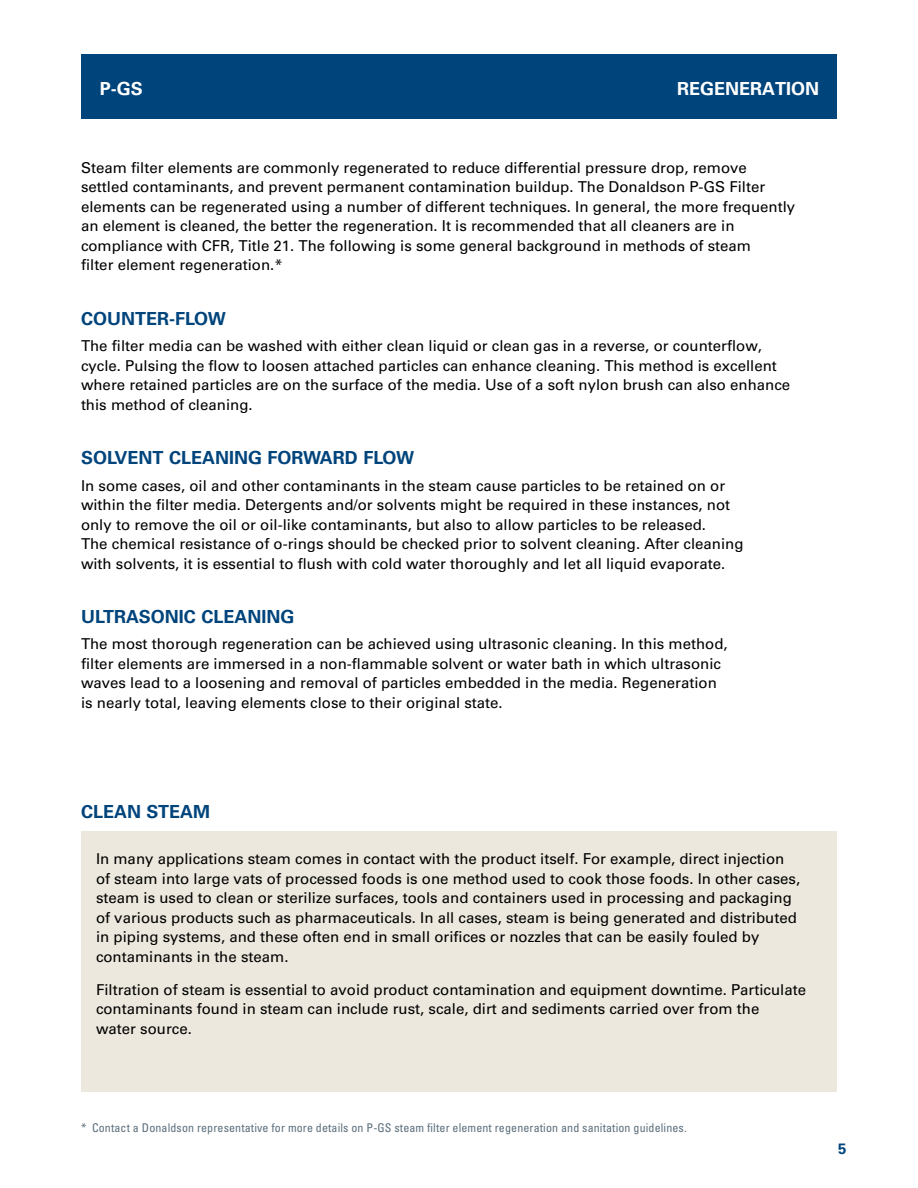
<style>
.page{position:relative;width:918px;height:1188px;background:#fff}
.page>*{position:absolute;margin:0;border:0;box-sizing:border-box;transform-origin:0 0}
.t1{font:700 18px "Univers LT Std";color:#00447c}
.t2{font:700 18px "Univers LT Std";color:#fff}
.t3{font:15px/19.5px "Univers LT Std";color:#000}
.t4{font:700 15px "Univers LT Std";color:#00447c}
.t5{font:condensed 12px "Univers LT Std";letter-spacing:.01em;color:#5c6f7c}
</style>
<div class="page">
<div style="left:81px;top:54px;width:756px;height:65px;background:#00447c"></div>
<div style="left:81px;top:831px;width:756px;height:261px;background:#ece8dd"></div>
<p class="t2" style="left:100px;top:78px;width:45px">P-GS</p>
<p class="t2" style="left:677px;top:78px;width:144px">REGENERATION</p>
<p class="t3" style="left:81px;top:158px;width:716px">Steam filter elements are commonly regenerated to reduce differential pressure drop, remove settled contaminants, and prevent permanent contamination buildup. The Donaldson P-GS Filter elements can be regenerated using a number of different techniques. In general, the more frequently an element is cleaned, the better the regeneration. It is recommended that all cleaners are in compliance with CFR, Title 21. The following is some general background in methods of steam<br>filter element regeneration.*</p>
<p class="t1" style="left:81px;top:308px;width:26px">COUNTER</p>
<p class="t1" style="left:169px;top:308px;width:31px">-FLOW</p>
<p class="t3" style="left:81px;top:336px;width:711px">The filter media can be washed with either clean liquid or clean gas in a reverse, or counterflow, cycle. Pulsing the flow to loosen attached particles can enhance cleaning. This method is excellent where retained particles are on the surface of the media. Use of a soft nylon brush can also enhance this method of cleaning.</p>
<p class="t1" style="left:81px;top:447px;width:60px">SOLVENT</p>
<p class="t1" style="left:169px;top:447px;width:25px">CLEANING</p>
<p class="t1" style="left:268px;top:447px;width:25px">FORWARD</p>
<p class="t1" style="left:363px;top:447px;width:25px">FLOW</p>
<p class="t3" style="left:81px;top:476px;width:664px">In some cases, oil and other contaminants in the steam cause particles to be retained on or within the filter media. Detergents and/or solvents might be required in these instances, not only to remove the oil or oil-like contaminants, but also to allow particles to be released.<br>The chemical resistance of o-rings should be checked prior to solvent cleaning. After cleaning with solvents, it is essential to flush with cold water thoroughly and let all liquid evaporate.</p>
<p class="t1" style="left:81px;top:606px;width:27px">ULTRASONIC</p>
<p class="t1" style="left:201px;top:606px;width:25px">CLEANING</p>
<p class="t3" style="left:81px;top:634px;width:648px">The most thorough regeneration can be achieved using ultrasonic cleaning. In this method, filter elements are immersed in a non-flammable solvent or water bath in which ultrasonic waves lead to a loosening and removal of particles embedded in the media. Regeneration is nearly total, leaving elements close to their original state.</p>
<p class="t1" style="left:81px;top:801px;width:13px">CLEAN</p>
<p class="t1" style="left:147px;top:801px;width:14px">STEAM</p>
<p class="t3" style="left:96px;top:849px;width:706px">In many applications steam comes in contact with the product itself. For example, direct injection of steam into large vats of processed foods is one method used to cook those foods. In other cases, steam is used to clean or sterilize surfaces, tools and containers used in processing and packaging of various products such as pharmaceuticals. In all cases, steam is being generated and distributed in piping systems, and these often end in small orifices or nozzles that can be easily fouled by contaminants in the steam.</p>
<p class="t3" style="left:96px;top:980px;width:712px">Filtration of steam is essential to avoid product contamination and equipment downtime. Particulate contaminants found in steam can include rust, scale, dirt and sediments carried over from the<br>water source.</p>
<p class="t5" style="left:81px;top:1120px;width:607px">* Contact a Donaldson representative for more details on P-GS steam filter element regeneration and sanitation guidelines.</p>
<p class="t4" style="left:838px;top:1139px;width:10px">5</p>
</div>
